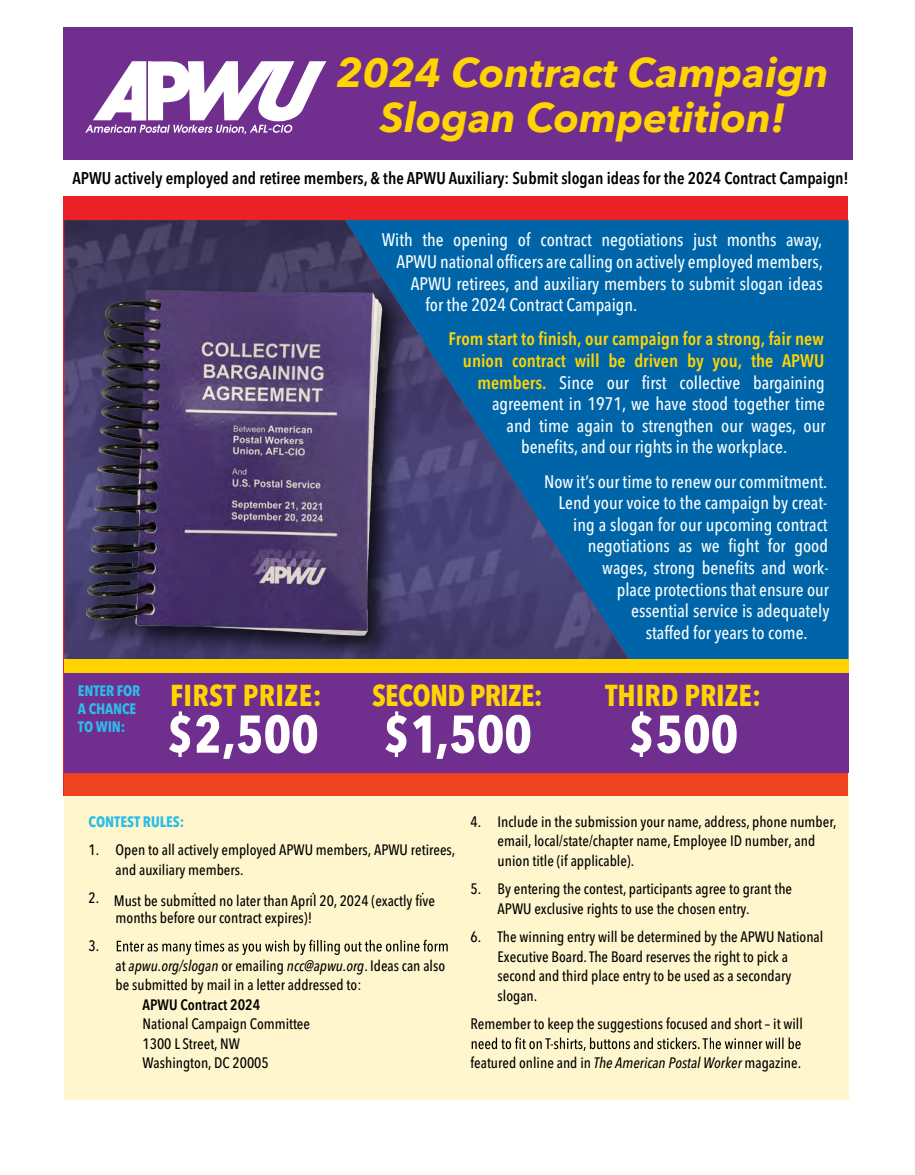
<style>
.page{position:relative;width:915px;height:1175px;background:#fff}
.page>*{position:absolute;margin:0;border:0;box-sizing:border-box;transform-origin:0 0}
.t1{font:700 52.5px "Avenir Next Condensed";color:#fff}
.t2{font:italic 700 40.65px "Avenir Next";color:#ffd400}
.t3{font:700 30px "Avenir Next Condensed";color:#ffd400}
.t4{font:700 30px "Avenir Next Condensed";letter-spacing:-.025em;color:#ffd400}
.t5{font:500 18px "Avenir Next Condensed";color:#f8feff}
.t6{font:600 18px "Avenir Next Condensed";color:#ffd400}
.t7{font:600 16.8px "Avenir Next Condensed";color:#000}
.t8{font:500 15px/19.5px "Avenir Next Condensed";color:#000}
.t9{font:700 15px/18px "Avenir Next Condensed";letter-spacing:-.01em;color:#2abde9}
.t10{font:600 15px "Avenir Next Condensed";color:#000}
.t11{font:500 14.7px "Avenir Next Condensed";color:#000}
.s1{font-weight:600;color:#ffd400}
.s2{font-style:italic}
</style>
<div class="page">
<div style="left:64px;top:162px;width:784px;height:633px;background:#ec2027"></div>
<svg style="left:65px;top:772px;width:783px;height:327px;fill:#fff6cd"></svg>
<svg style="left:194px;top:892px;width:229px;height:2px"></svg>
<svg style="left:117px;top:939px;width:330px;height:16px"></svg>
<svg style="left:471px;top:1037px;width:329px;height:13px"></svg>
<svg style="left:451px;top:220px;width:397px;height:439px;fill:#0065a8"></svg>
<img style="left:63px;top:201px;width:388px;height:550px">
<div style="left:63px;top:161px;width:789px;height:34px;background:#fff"></div>
<div style="left:63px;top:27px;width:789px;height:133px;background:#702e8f"></div>
<div style="left:64px;top:666px;width:784px;height:106px;background:#702e8f"></div>
<svg style="left:85px;top:61px;width:241px;height:73px"></svg>
<div style="left:64px;top:659px;width:784px;height:14px;background:#ffd400"></div>
<h2 class="t2" style="left:336px;top:56px;width:494px">2024 Contract Campaign</h2>
<h2 class="t2" style="left:380px;top:101px;width:407px">Slogan Competition!</h2>
<p class="t7" style="left:72px;top:171px;width:778px">APWU actively employed and retiree members, &amp; the APWU Auxiliary: Submit slogan ideas for the 2024 Contract Campaign!</p>
<p class="t9" style="left:78px;top:681px;width:64px">ENTER FOR<br>A CHANCE<br>TO WIN:</p>
<h3 class="t3" style="left:170px;top:682px;width:153px">FIRST PRIZE:</h3>
<h1 class="t1" style="left:167px;top:711px;width:153px">$2,500</h1>
<p class="t5" style="left:382px;top:232px;width:442px">With the opening of contract negotiations just months away,</p>
<p class="t5" style="left:396px;top:254px;width:428px">APWU national officers are calling on actively employed members,</p>
<p class="t5" style="left:411px;top:275px;width:413px">APWU retirees, and auxiliary members to submit slogan ideas</p>
<p class="t5" style="left:425px;top:297px;width:213px">for the 2024 Contract Campaign.</p>
<p class="t6" style="left:448px;top:331px;width:377px">From start to finish, our campaign for a strong, fair new</p>
<p class="t6" style="left:463px;top:353px;width:363px">union contract will be driven by you, the APWU</p>
<p class="t5" style="left:477px;top:374px;width:349px"><span class="s1">members.</span> Since our first collective bargaining</p>
<p class="t5" style="left:492px;top:396px;width:334px">agreement in 1971, we have stood together time</p>
<p class="t5" style="left:506px;top:418px;width:320px">and time again to strengthen our wages, our</p>
<p class="t5" style="left:521px;top:439px;width:267px">benefits, and our rights in the workplace.</p>
<p class="t5" style="left:544px;top:473px;width:285px">Now it’s our time to renew our commitment.</p>
<p class="t5" style="left:558px;top:495px;width:270px">Lend your voice to the campaign by creat-</p>
<p class="t5" style="left:573px;top:517px;width:256px">ing a slogan for our upcoming contract</p>
<p class="t5" style="left:587px;top:538px;width:242px">negotiations as we fight for good</p>
<p class="t5" style="left:602px;top:560px;width:228px">wages, strong benefits and work-</p>
<p class="t5" style="left:616px;top:581px;width:214px">place protections that ensure our</p>
<p class="t5" style="left:631px;top:603px;width:200px">essential service is adequately</p>
<p class="t5" style="left:645px;top:625px;width:163px">staffed for years to come.</p>
<h3 class="t4" style="left:372px;top:682px;width:172px">SECOND PRIZE:</h3>
<h1 class="t1" style="left:383px;top:711px;width:150px">$1,500</h1>
<h3 class="t3" style="left:605px;top:682px;width:157px">THIRD PRIZE:</h3>
<h1 class="t1" style="left:628px;top:711px;width:112px">$500</h1>
<p class="t9" style="left:88px;top:812px;width:97px">CONTEST RULES:</p>
<p class="t8" style="left:88px;top:841px;width:368px">1. Open to all actively employed APWU members, APWU retirees,</p>
<p class="t11" style="left:116px;top:863px;width:129px">and auxiliary members.</p>
<p class="t8" style="left:88px;top:889px;width:12px">2.</p>
<p class="t8" style="left:116px;top:909px;width:198px">months before our contract expires)!</p>
<p class="t8" style="left:88px;top:937px;width:12px">3.</p>
<p class="t8" style="left:115px;top:957px;width:331px">at <span class="s2">apwu.org/slogan</span> or emailing <span class="s2">ncc@apwu.org</span>. Ideas can also be submitted by mail in a letter addressed to:</p>
<p class="t10" style="left:142px;top:998px;width:119px">APWU Contract 2024</p>
<p class="t8" style="left:142px;top:1015px;width:169px">National Campaign Committee<br>1300 L Street, NW<br>Washington, DC 20005</p>
<p class="t8" style="left:114px;top:892px;width:323px">Must be submitted no later than April 20, 2024 (exactly five</p>
<p class="t8" style="left:497px;top:813px;width:340px;text-indent:-27px">4. Include in the submission your name, address, phone number, email, local/state/chapter name, Employee ID number, and union title (if applicable).</p>
<p class="t8" style="left:497px;top:880px;width:296px;text-indent:-27px">5. By entering the contest, participants agree to grant the<br>APWU exclusive rights to use the chosen entry.</p>
<p class="t8" style="left:497px;top:928px;width:327px;text-indent:-27px">6. The winning entry will be determined by the APWU National Executive Board. The Board reserves the right to pick a second and third place entry to be used as a secondary slogan.</p>
<p class="t8" style="left:470px;top:1015px;width:334px">Remember to keep the suggestions focused and short – it will</p>
<p class="t8" style="left:470px;top:1054px;width:332px">featured online and in <span class="s2">The American Postal Worker</span> magazine.</p>
</div>
